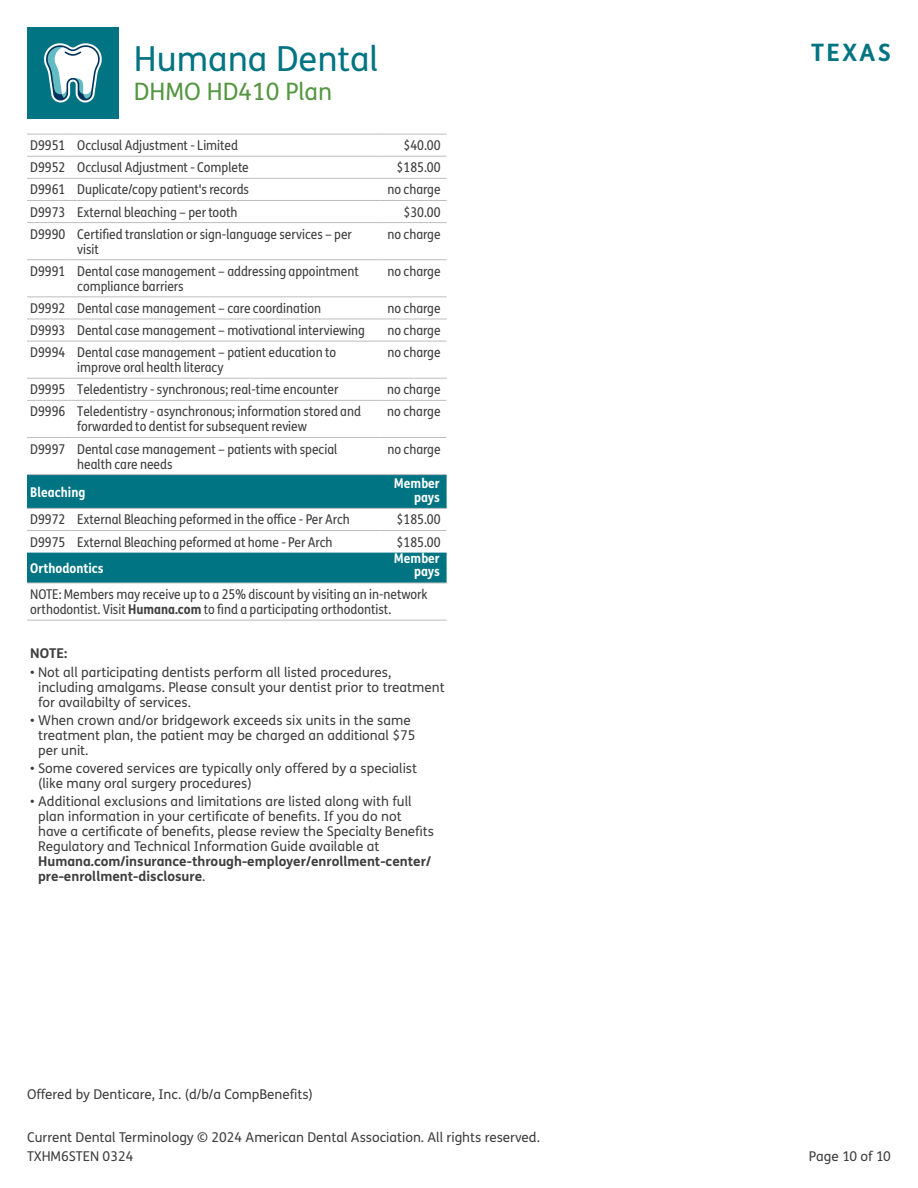
<style>
.page{position:relative;width:918px;height:1188px;background:#fff}
.page>*{position:absolute;margin:0;border:0;box-sizing:border-box;transform-origin:0 0}
.t1{font:34.5px "FS Humana";color:#007482}
.t2{font:24px "FS Humana";color:#549641}
.t3{font:700 24px "FS Humana";letter-spacing:.1em;color:#007482}
.chart_body{font:13.5px/15px "FS Humana Condensed";color:#3e3e3f}
.chart_body-2{font:13.5px/15px "FS Humana";color:#3e3e3f}
.chart_body-3{font:700 13.5px/13.5px "FS Humana Condensed";color:#fff;text-align:right}
.chart_body-4{font:700 13.5px "FS Humana";color:#3e3e3f}
.s1{font-weight:700}
</style>
<div class="page">
<div style="left:27px;top:27px;width:92px;height:92px;background:#007482"></div>
<svg style="left:44px;top:43px;width:58px;height:59px"></svg>
<svg style="left:27px;top:475px;width:420px;height:108px;fill:#007482"></svg>
<hr style="left:27px;top:134px;width:44px;height:1px;background:#bcbdc0">
<hr style="left:71px;top:134px;width:309px;height:1px;background:#bcbdc0">
<hr style="left:380px;top:134px;width:67px;height:1px;background:#bcbdc0">
<hr style="left:27px;top:156px;width:44px;height:1px;background:#bcbdc0">
<hr style="left:71px;top:156px;width:309px;height:1px;background:#bcbdc0">
<hr style="left:380px;top:156px;width:67px;height:1px;background:#bcbdc0">
<hr style="left:27px;top:178px;width:44px;height:1px;background:#bcbdc0">
<hr style="left:71px;top:178px;width:309px;height:1px;background:#bcbdc0">
<hr style="left:380px;top:178px;width:67px;height:1px;background:#bcbdc0">
<hr style="left:27px;top:200px;width:44px;height:1px;background:#bcbdc0">
<hr style="left:71px;top:200px;width:309px;height:1px;background:#bcbdc0">
<hr style="left:380px;top:200px;width:67px;height:1px;background:#bcbdc0">
<hr style="left:27px;top:222px;width:44px;height:1px;background:#bcbdc0">
<hr style="left:71px;top:222px;width:309px;height:1px;background:#bcbdc0">
<hr style="left:380px;top:222px;width:67px;height:1px;background:#bcbdc0">
<hr style="left:27px;top:259px;width:44px;height:1px;background:#bcbdc0">
<hr style="left:71px;top:259px;width:309px;height:1px;background:#bcbdc0">
<hr style="left:380px;top:259px;width:67px;height:1px;background:#bcbdc0">
<hr style="left:27px;top:297px;width:44px;height:1px;background:#bcbdc0">
<hr style="left:71px;top:297px;width:309px;height:1px;background:#bcbdc0">
<hr style="left:380px;top:297px;width:67px;height:1px;background:#bcbdc0">
<hr style="left:27px;top:319px;width:44px;height:1px;background:#bcbdc0">
<hr style="left:71px;top:319px;width:309px;height:1px;background:#bcbdc0">
<hr style="left:380px;top:319px;width:67px;height:1px;background:#bcbdc0">
<hr style="left:27px;top:341px;width:44px;height:1px;background:#bcbdc0">
<hr style="left:71px;top:341px;width:309px;height:1px;background:#bcbdc0">
<hr style="left:380px;top:341px;width:67px;height:1px;background:#bcbdc0">
<hr style="left:27px;top:378px;width:44px;height:1px;background:#bcbdc0">
<hr style="left:71px;top:378px;width:309px;height:1px;background:#bcbdc0">
<hr style="left:380px;top:378px;width:67px;height:1px;background:#bcbdc0">
<hr style="left:27px;top:400px;width:44px;height:1px;background:#bcbdc0">
<hr style="left:71px;top:400px;width:309px;height:1px;background:#bcbdc0">
<hr style="left:380px;top:400px;width:67px;height:1px;background:#bcbdc0">
<hr style="left:27px;top:437px;width:44px;height:1px;background:#bcbdc0">
<hr style="left:71px;top:437px;width:309px;height:1px;background:#bcbdc0">
<hr style="left:380px;top:437px;width:67px;height:1px;background:#bcbdc0">
<hr style="left:27px;top:474px;width:44px;height:1px;background:#bcbdc0">
<hr style="left:71px;top:474px;width:309px;height:1px;background:#bcbdc0">
<hr style="left:380px;top:474px;width:67px;height:1px;background:#bcbdc0">
<hr style="left:27px;top:508px;width:44px;height:1px;background:#bcbdc0">
<hr style="left:71px;top:508px;width:309px;height:1px;background:#bcbdc0">
<hr style="left:380px;top:508px;width:67px;height:1px;background:#bcbdc0">
<hr style="left:27px;top:530px;width:44px;height:1px;background:#bcbdc0">
<hr style="left:71px;top:530px;width:309px;height:1px;background:#bcbdc0">
<hr style="left:380px;top:530px;width:67px;height:1px;background:#bcbdc0">
<hr style="left:27px;top:583px;width:44px;height:1px;background:#bcbdc0">
<hr style="left:71px;top:583px;width:309px;height:1px;background:#bcbdc0">
<hr style="left:380px;top:583px;width:67px;height:1px;background:#bcbdc0">
<hr style="left:27px;top:620px;width:44px;height:1px;background:#bcbdc0">
<hr style="left:71px;top:620px;width:309px;height:1px;background:#bcbdc0">
<hr style="left:380px;top:620px;width:67px;height:1px;background:#bcbdc0">
<h1 class="t1" style="left:134px;top:36px;width:246px">Humana Dental</h1>
<h2 class="t3" style="left:811px;top:34px;width:81px">TEXAS</h2>
<h2 class="t2" style="left:134px;top:75px;width:200px">DHMO HD410 Plan</h2>
<p class="chart_body" style="left:30px;top:138px;width:37px">D9951</p>
<p class="chart_body" style="left:77px;top:138px;width:162px">Occlusal Adjustment - Limited</p>
<p class="chart_body" style="left:404px;top:138px;width:39px">$40.00</p>
<p class="chart_body" style="left:30px;top:160px;width:37px">D9952</p>
<p class="chart_body" style="left:77px;top:160px;width:173px">Occlusal Adjustment - Complete</p>
<p class="chart_body" style="left:397px;top:160px;width:45px">$185.00</p>
<p class="chart_body" style="left:30px;top:182px;width:37px">D9961</p>
<p class="chart_body" style="left:77px;top:182px;width:173px">Duplicate/copy patient's records</p>
<p class="chart_body" style="left:387px;top:182px;width:55px">no charge</p>
<p class="chart_body" style="left:30px;top:204px;width:37px">D9973</p>
<p class="chart_body" style="left:77px;top:204px;width:162px">External bleaching – per tooth</p>
<p class="chart_body" style="left:404px;top:204px;width:39px">$30.00</p>
<p class="chart_body" style="left:30px;top:226px;width:37px">D9990</p>
<p class="chart_body" style="left:77px;top:226px;width:276px">Certified translation or sign-language services – per visit</p>
<p class="chart_body" style="left:387px;top:226px;width:55px">no charge</p>
<p class="chart_body" style="left:30px;top:263px;width:37px">D9991</p>
<p class="chart_body" style="left:77px;top:263px;width:283px">Dental case management – addressing appointment compliance barriers</p>
<p class="chart_body" style="left:387px;top:263px;width:55px">no charge</p>
<p class="chart_body" style="left:30px;top:300px;width:37px">D9992</p>
<p class="chart_body" style="left:77px;top:300px;width:245px">Dental case management – care coordination</p>
<p class="chart_body" style="left:387px;top:300px;width:55px">no charge</p>
<p class="chart_body" style="left:30px;top:323px;width:37px">D9993</p>
<p class="chart_body" style="left:77px;top:323px;width:289px">Dental case management – motivational interviewing</p>
<p class="chart_body" style="left:387px;top:323px;width:55px">no charge</p>
<p class="chart_body" style="left:30px;top:345px;width:37px">D9994</p>
<p class="chart_body" style="left:77px;top:345px;width:260px">Dental case management – patient education to improve oral health literacy</p>
<p class="chart_body" style="left:387px;top:345px;width:55px">no charge</p>
<p class="chart_body" style="left:30px;top:382px;width:37px">D9995</p>
<p class="chart_body" style="left:77px;top:382px;width:263px">Teledentistry - synchronous; real-time encounter</p>
<p class="chart_body" style="left:387px;top:382px;width:55px">no charge</p>
<p class="chart_body" style="left:30px;top:404px;width:37px">D9996</p>
<p class="chart_body" style="left:77px;top:404px;width:285px">Teledentistry - asynchronous; information stored and forwarded to dentist for subsequent review</p>
<p class="chart_body" style="left:387px;top:404px;width:55px">no charge</p>
<p class="chart_body" style="left:30px;top:441px;width:37px">D9997</p>
<p class="chart_body" style="left:77px;top:441px;width:262px">Dental case management – patients with special health care needs</p>
<p class="chart_body" style="left:387px;top:441px;width:55px">no charge</p>
<p class="chart_body-3" style="left:30px;top:484px;width:57px">Bleaching</p>
<p class="chart_body-3" style="left:394px;top:476px;width:47px">Member pays</p>
<p class="chart_body" style="left:30px;top:512px;width:37px">D9972</p>
<p class="chart_body" style="left:77px;top:512px;width:274px">External Bleaching peformed in the office - Per Arch</p>
<p class="chart_body" style="left:397px;top:512px;width:45px">$185.00</p>
<p class="chart_body" style="left:30px;top:534px;width:37px">D9975</p>
<p class="chart_body" style="left:77px;top:534px;width:257px">External Bleaching peformed at home - Per Arch</p>
<p class="chart_body" style="left:397px;top:534px;width:45px">$185.00</p>
<p class="chart_body-3" style="left:30px;top:561px;width:75px">Orthodontics</p>
<p class="chart_body-3" style="left:394px;top:551px;width:47px">Member pays</p>
<p class="chart_body" style="left:30px;top:587px;width:399px">NOTE: Members may receive up to a 25% discount by visiting an in-network orthodontist. Visit <span class="s1">Humana.com</span> to find a participating orthodontist.</p>
<p class="chart_body-4" style="left:30px;top:643px;width:39px">NOTE:</p>
<p class="chart_body-2" style="left:38px;top:664px;width:408px;text-indent:-8px">• Not all participating dentists perform all listed procedures, including amalgams. Please consult your dentist prior to treatment for availabilty of services.</p>
<p class="chart_body-2" style="left:38px;top:712px;width:379px;text-indent:-8px">• When crown and/or bridgework exceeds six units in the same treatment plan, the patient may be charged an additional $75 per unit.</p>
<p class="chart_body-2" style="left:38px;top:761px;width:380px;text-indent:-8px">• Some covered services are typically only offered by a specialist (like many oral surgery procedures)</p>
<p class="chart_body-2" style="left:38px;top:794px;width:398px;text-indent:-8px">• Additional exclusions and limitations are listed along with full plan information in your certificate of benefits. If you do not have a certificate of benefits, please review the Specialty Benefits Regulatory and Technical Information Guide available at <span class="s1">Humana.com/insurance-through-employer/enrollment-center/ pre-enrollment-disclosure</span>.</p>
<p class="chart_body-2" style="left:27px;top:1086px;width:288px">Offered by Denticare, Inc. (d/b/a CompBenefits)</p>
<p class="chart_body-2" style="left:27px;top:1129px;width:514px">Current Dental Terminology © 2024 American Dental Association. All rights reserved.</p>
<p class="chart_body-2" style="left:27px;top:1149px;width:108px">TXHM6STEN 0324</p>
<p class="chart_body-2" style="left:809px;top:1149px;width:84px">Page 10 of 10</p>
</div>
